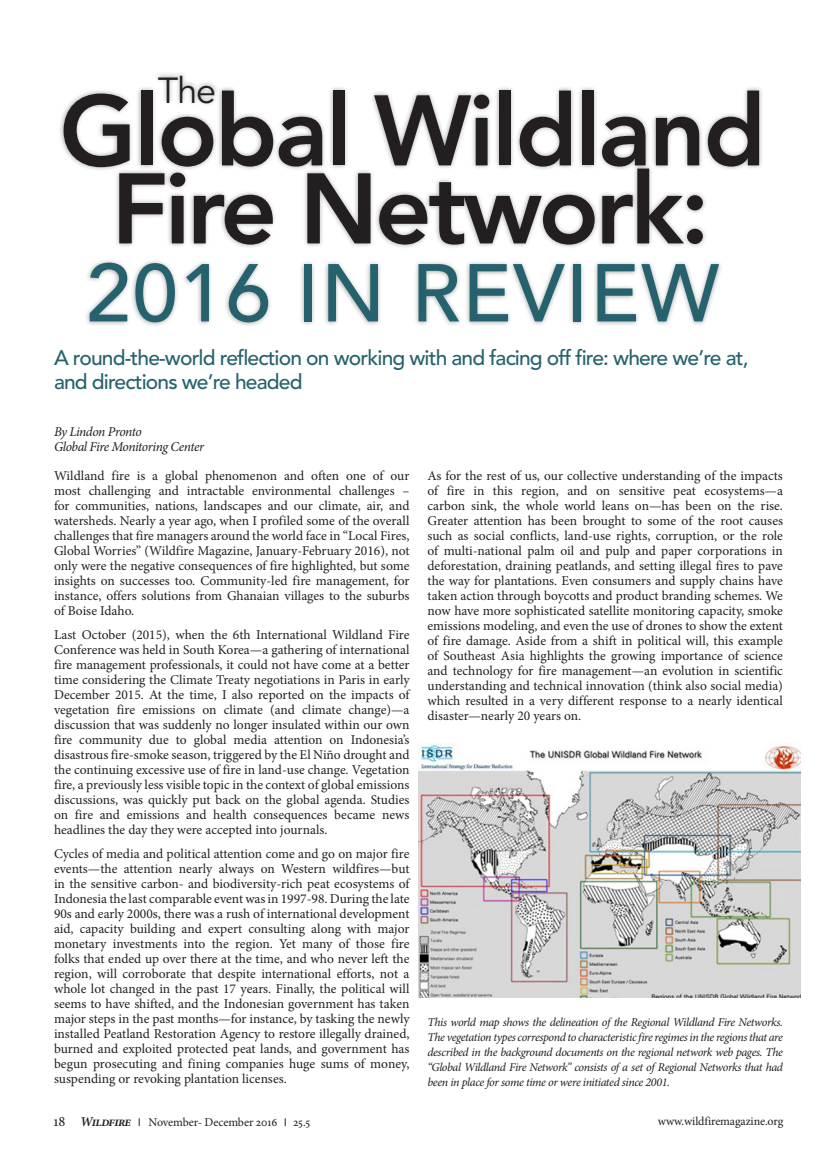
<style>
.page{position:relative;width:837px;height:1161px;background:#fff}
.page>*{position:absolute;margin:0;border:0;box-sizing:border-box;transform-origin:0 0}
.t1{font:800 99px "Avenir";letter-spacing:-.025em;color:#231f20}
.t2{font:500 81px "Avenir";letter-spacing:.02em;color:#26626d}
.t3{font:36px "Avenir";color:#231f20}
.t4{font:500 21px/24px "Avenir";letter-spacing:-.04em;color:#26626d}
.t5{font:13.5px/15px "Minion Pro";letter-spacing:-.005em;color:#231f20;text-align:justify}
.t6{font:italic 13.5px "Minion Pro";letter-spacing:-.035em;color:#231f20}
.t7{font:italic 600 13.5px "Minion Pro";letter-spacing:-.05em;color:#231f20}
.t8{font:italic 12px/15px "Minion Pro";letter-spacing:-.03em;color:#231f20;text-align:justify}
.t9{font:12px "Minion Pro";letter-spacing:-.01em;color:#231f20}
.s1{font-weight:400;font-style:normal;font-size:15px}
</style>
<div class="page">
<div style="left:58px;top:86px;width:706px;height:242px;background:#231f20;opacity:.4"></div>
<div style="left:153px;top:70px;width:67px;height:38px;background:#231f20;opacity:.4"></div>
<img style="left:418px;top:743px;width:383px;height:254px">
<p class="t3" style="left:158px;top:69px;width:60px">The</p>
<p class="t1" style="left:60px;top:72px;width:708px">Global Wildland</p>
<p class="t1" style="left:111px;top:150px;width:600px">Fire Network:</p>
<p class="t2" style="left:86px;top:247px;width:635px">2016 IN REVIEW</p>
<p class="t4" style="left:54px;top:347px;width:696px">A round-the-world reflection on working with and facing off fire: where we’re at, and directions we’re headed</p>
<p class="t6" style="left:54px;top:422px;width:89px">By Lindon Pronto</p>
<p class="t6" style="left:54px;top:437px;width:152px">Global Fire Monitoring Center</p>
<p class="t5" style="left:54px;top:469px;width:357px">Wildland fire is a global phenomenon and often one of our most challenging and intractable environmental challenges – for communities, nations, landscapes and our climate, air, and watersheds. Nearly a year ago, when I profiled some of the overall challenges that fire managers around the world face in “Local Fires, Global Worries” (Wildfire Magazine, January-February 2016), not only were the negative consequences of fire highlighted, but some insights on successes too. Community-led fire management, for instance, offers solutions from Ghanaian villages to the suburbs of Boise Idaho.</p>
<p class="t5" style="left:54px;top:628px;width:357px">Last October (2015), when the 6th International Wildland Fire Conference was held in South Korea—a gathering of international fire management professionals, it could not have come at a better time considering the Climate Treaty negotiations in Paris in early December 2015. At the time, I also reported on the impacts of vegetation fire emissions on climate (and climate change)—a discussion that was suddenly no longer insulated within our own fire community due to global media attention on Indonesia’s disastrous fire-smoke season, triggered by the El Niño drought and the continuing excessive use of fire in land-use change. Vegetation fire, a previously less visible topic in the context of global emissions discussions, was quickly put back on the global agenda. Studies on fire and emissions and health consequences became news headlines the day they were accepted into journals.</p>
<p class="t5" style="left:54px;top:847px;width:357px">Cycles of media and political attention come and go on major fire events—the attention nearly always on Western wildfires—but in the sensitive carbon- and biodiversity-rich peat ecosystems of Indonesia the last comparable event was in 1997-98. During the late 90s and early 2000s, there was a rush of international development aid, capacity building and expert consulting along with major monetary investments into the region. Yet many of those fire folks that ended up over there at the time, and who never left the region, will corroborate that despite international efforts, not a whole lot changed in the past 17 years. Finally, the political will seems to have shifted, and the Indonesian government has taken major steps in the past months—for instance, by tasking the newly installed Peatland Restoration Agency to restore illegally drained, burned and exploited protected peat lands, and government has begun prosecuting and fining companies huge sums of money, suspending or revoking plantation licenses.</p>
<p class="t5" style="left:428px;top:469px;width:357px">As for the rest of us, our collective understanding of the impacts of fire in this region, and on sensitive peat ecosystems—a carbon sink, the whole world leans on—has been on the rise.<br>Greater attention has been brought to some of the root causes such as social conflicts, land-use rights, corruption, or the role of multi-national palm oil and pulp and paper corporations in deforestation, draining peatlands, and setting illegal fires to pave the way for plantations. Even consumers and supply chains have taken action through boycotts and product branding schemes. We now have more sophisticated satellite monitoring capacity, smoke emissions modeling, and even the use of drones to show the extent of fire damage. Aside from a shift in political will, this example of Southeast Asia highlights the growing importance of science and technology for fire management—an evolution in scientific understanding and technical innovation (think also social media) which resulted in a very different response to a nearly identical disaster—nearly 20 years on.</p>
<p class="t8" style="left:428px;top:1014px;width:357px">This world map shows the delineation of the Regional Wildland Fire Networks.<br>The vegetation types correspond to characteristic fire regimes in the regions that are described in the background documents on the regional network web pages. The “Global Wildland Fire Network” consists of a set of Regional Networks that had been in place for some time or were initiated since 2001.</p>
<p class="t7" style="left:54px;top:1112px;width:79px"><span class="s1">18</span> Wildfire</p>
<p class="t9" style="left:149px;top:1114px;width:130px">November- December 2016</p>
<p class="t9" style="left:293px;top:1114px;width:19px">25.5</p>
<p class="t9" style="left:658px;top:1113px;width:127px">www.wildfiremagazine.org</p>
</div>
